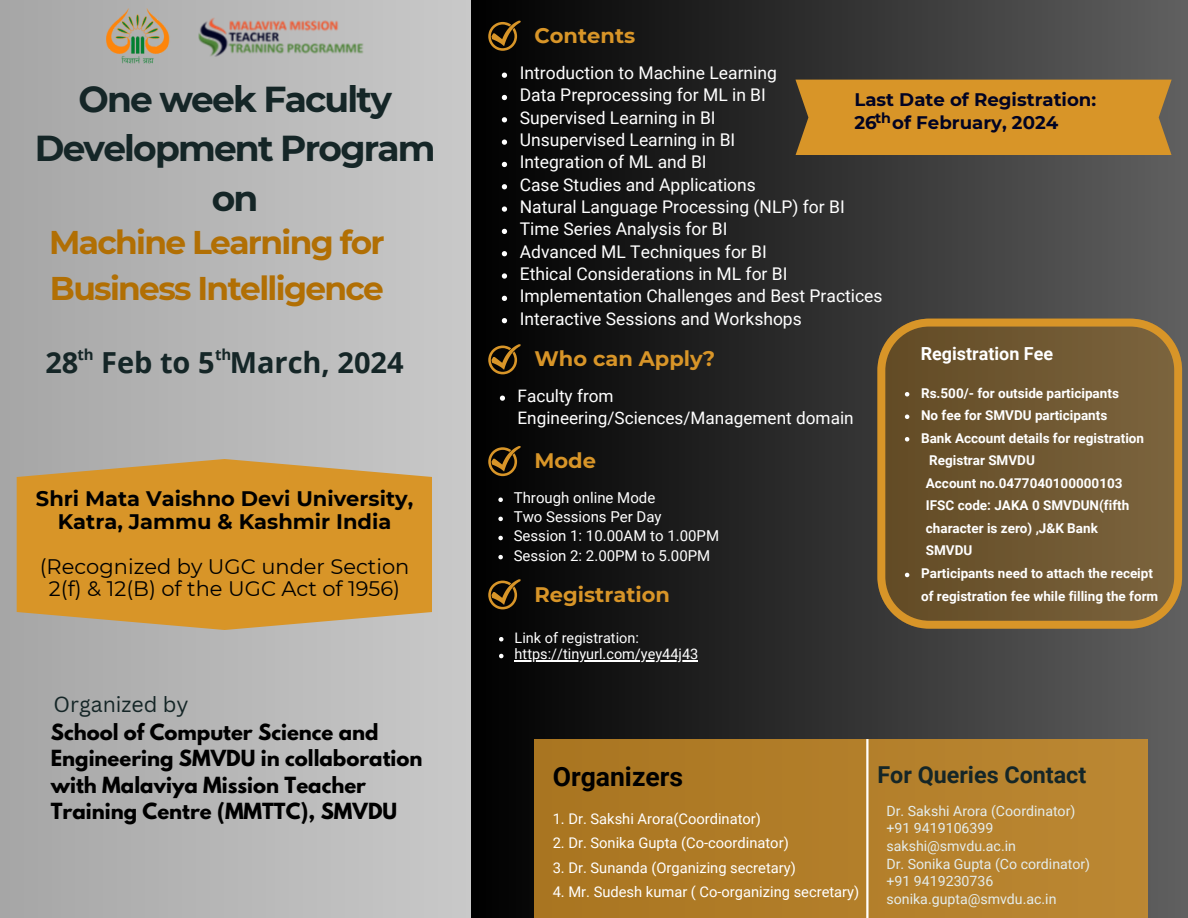
<style>
.page{position:relative;width:1188px;height:918px;background:#fff}
.page>*{position:absolute;margin:0;border:0;box-sizing:border-box;transform-origin:0 0}
.t1{font:700 36px/49.5px "Montserrat";letter-spacing:-.05em;color:#152627;text-align:center}
.t2{font:700 32.85px/45.6px "Montserrat";letter-spacing:-.05em;color:#b16f04}
.t3{font:700 28.95px "Open Sans";color:#152627}
.t4{font:700 26.55px "Roboto";color:#000}
.t5{font:700 23.4px "Roboto";color:#152627}
.t6{font:21.3px "Canva Sans";color:#152627}
.t7{font:21px/22.5px "Montserrat";color:#000;text-align:center}
.t8{font:700 21px/22.5px "Montserrat";color:#000;text-align:center}
.t9{font:700 21px "Montserrat";color:#d89528}
.t10{font:700 19.65px/26.4px "League Spartan";color:#000}
.t11{font:700 18.15px "Montserrat";color:#010323}
.t12{font:700 18px "Roboto";color:#fff}
.t13{font:17.55px "Roboto";color:#fff}
.t14{font:17.25px/21.9px "Roboto";color:#fff}
.t15{font:15px "Roboto";color:#fff}
.t16{font:700 15px "Open Sans";color:#152627}
.t17{font:14.7px "Roboto";color:#fff}
.t18{font:14.55px "Roboto";color:#fff}
.t19{font:700 14.25px "Montserrat";color:#010323}
.t20{font:14.1px "Roboto";color:#e4eceb}
.t21{font:700 13.5px/22.5px "Roboto";color:#fff}
</style>
<div class="page">
<svg style="left:0;top:0;width:472px;height:918px;background:#b7b7b7"></svg>
<div style="left:472px;top:0;width:716px;height:918px;background:linear-gradient(to right,#000,#606060)"></div>
<svg style="left:17px;top:459px;width:415px;height:171px;background:#d49837"></svg>
<svg style="left:488px;top:344px;width:33px;height:30px"></svg>
<svg style="left:500px;top:396px;width:5px;height:5px"></svg>
<svg style="left:488px;top:21px;width:33px;height:30px"></svg>
<svg style="left:502px;top:73px;width:5px;height:5px"></svg>
<svg style="left:502px;top:95px;width:5px;height:5px"></svg>
<svg style="left:502px;top:117px;width:5px;height:5px"></svg>
<svg style="left:502px;top:140px;width:5px;height:5px"></svg>
<svg style="left:502px;top:162px;width:5px;height:5px"></svg>
<svg style="left:502px;top:184px;width:5px;height:5px"></svg>
<svg style="left:502px;top:206px;width:5px;height:6px"></svg>
<svg style="left:502px;top:229px;width:5px;height:5px"></svg>
<svg style="left:502px;top:251px;width:5px;height:5px"></svg>
<svg style="left:502px;top:273px;width:5px;height:6px"></svg>
<svg style="left:502px;top:296px;width:5px;height:5px"></svg>
<svg style="left:502px;top:318px;width:5px;height:5px"></svg>
<svg style="left:488px;top:446px;width:33px;height:30px"></svg>
<svg style="left:498px;top:498px;width:5px;height:4px"></svg>
<svg style="left:498px;top:517px;width:5px;height:4px"></svg>
<svg style="left:498px;top:536px;width:5px;height:4px"></svg>
<svg style="left:498px;top:555px;width:5px;height:4px"></svg>
<svg style="left:488px;top:579px;width:33px;height:30px"></svg>
<svg style="left:499px;top:637px;width:5px;height:4px"></svg>
<img style="left:198px;top:18px;width:168px;height:58px">
<img style="left:104px;top:9px;width:69px;height:55px">
<div style="left:535px;top:739px;width:613px;height:179px;background:#b27e2a"></div>
<hr style="left:866px;top:739px;width:3px;height:179px;background:#fff">
<div style="left:795px;top:80px;width:377px;height:75px;background:#d89528"></div>
<svg style="left:877px;top:319px;width:305px;height:310px;background:#775c31"></svg>
<svg style="left:905px;top:392px;width:4px;height:5px"></svg>
<svg style="left:905px;top:415px;width:4px;height:4px"></svg>
<svg style="left:905px;top:437px;width:4px;height:5px"></svg>
<svg style="left:905px;top:573px;width:4px;height:4px"></svg>
<svg style="left:499px;top:654px;width:5px;height:4px"></svg>
<hr style="left:515px;top:661px;width:183px;height:1px;background:#fff">
<p class="t1" style="left:35px;top:74px;width:402px">One week Faculty<br>Development Program on</p>
<p class="t2" style="left:49px;top:219px;width:337px">Machine Learning for<br>Business Intelligence</p>
<p class="t16" style="left:77px;top:344px;width:18px">th</p>
<p class="t16" style="left:215px;top:344px;width:18px">th</p>
<p class="t3" style="left:45px;top:342px;width:360px">28 Feb to 5 March, 2024</p>
<p class="t8" style="left:36px;top:487px;width:379px">Shri Mata Vaishno Devi University,<br>Katra, Jammu &amp; Kashmir India</p>
<p class="t7" style="left:40px;top:555px;width:371px">(Recognized by UGC under Section<br>2(f) &amp; 12(B) of the UGC Act of 1956)</p>
<h3 class="t6" style="left:54px;top:689px;width:136px">Organized by</h3>
<p class="t10" style="left:51px;top:721px;width:373px">School of Computer Science and<br>Engineering SMVDU in collaboration with Malaviya Mission Teacher<br>Training Centre (MMTTC), SMVDU</p>
<p class="t9" style="left:535px;top:23px;width:102px">Contents</p>
<p class="t13" style="left:520px;top:63px;width:259px">Introduction to Machine Learning</p>
<p class="t13" style="left:520px;top:85px;width:248px">Data Preprocessing for ML in BI</p>
<p class="t13" style="left:520px;top:107px;width:197px">Supervised Learning in BI</p>
<p class="t13" style="left:520px;top:130px;width:217px">Unsupervised Learning in BI</p>
<p class="t13" style="left:520px;top:152px;width:188px">Integration of ML and BI</p>
<p class="t13" style="left:520px;top:174px;width:238px">Case Studies and Applications</p>
<p class="t13" style="left:520px;top:197px;width:327px">Natural Language Processing (NLP) for BI</p>
<p class="t13" style="left:520px;top:219px;width:209px">Time Series Analysis for BI</p>
<p class="t13" style="left:520px;top:241px;width:249px">Advanced ML Techniques for BI</p>
<p class="t13" style="left:520px;top:264px;width:269px">Ethical Considerations in ML for BI</p>
<p class="t13" style="left:520px;top:286px;width:364px">Implementation Challenges and Best Practices</p>
<p class="t13" style="left:520px;top:308px;width:284px">Interactive Sessions and Workshops</p>
<p class="t11" style="left:854px;top:88px;width:243px">Last Date of Registration:</p>
<p class="t11" style="left:854px;top:111px;width:205px">26 of February, 2024</p>
<p class="t19" style="left:875px;top:109px;width:17px">th</p>
<p class="t9" style="left:535px;top:346px;width:182px">Who can Apply?</p>
<p class="t14" style="left:518px;top:385px;width:338px">Faculty from<br>Engineering/Sciences/Management domain</p>
<p class="t9" style="left:535px;top:448px;width:63px">Mode</p>
<p class="t15" style="left:514px;top:489px;width:143px">Through online Mode</p>
<p class="t15" style="left:514px;top:508px;width:149px">Two Sessions Per Day</p>
<p class="t15" style="left:514px;top:527px;width:207px">Session 1: 10.00AM to 1.00PM</p>
<p class="t15" style="left:514px;top:547px;width:198px">Session 2: 2.00PM to 5.00PM</p>
<p class="t9" style="left:535px;top:581px;width:137px">Registration</p>
<p class="t18" style="left:515px;top:629px;width:126px">Link of registration:</p>
<h1 class="t18" style="left:515px;top:646px;width:185px">https://tinyurl.com/yey44j43</h1>
<p class="t12" style="left:921px;top:343px;width:134px">Registration Fee</p>
<p class="t21" style="left:921px;top:382px;width:199px">Rs.500/- for outside participants</p>
<p class="t21" style="left:921px;top:404px;width:188px">No fee for SMVDU participants</p>
<p class="t21" style="left:921px;top:427px;width:225px">Bank Account details for registration</p>
<p class="t21" style="left:929px;top:450px;width:107px">Registrar SMVDU</p>
<p class="t21" style="left:926px;top:472px;width:198px">Account no.0477040100000103</p>
<p class="t21" style="left:926px;top:495px;width:205px">IFSC code: JAKA 0 SMVDUN(fifth character is zero) ,J&amp;K Bank<br>SMVDU</p>
<p class="t21" style="left:921px;top:562px;width:239px">Participants need to attach the receipt of registration fee while filling the form</p>
<p class="t4" style="left:553px;top:761px;width:132px">Organizers</p>
<p class="t17" style="left:553px;top:810px;width:210px">1. Dr. Sakshi Arora(Coordinator)</p>
<p class="t17" style="left:553px;top:835px;width:238px">2. Dr. Sonika Gupta (Co-coordinator)</p>
<p class="t17" style="left:553px;top:859px;width:245px">3. Dr. Sunanda (Organizing secretary)</p>
<p class="t17" style="left:553px;top:884px;width:308px">4. Mr. Sudesh kumar ( Co-organizing secretary)</p>
<p class="t5" style="left:877px;top:761px;width:210px">For Queries Contact</p>
<p class="t20" style="left:887px;top:802px;width:190px">Dr. Sakshi Arora (Coordinator)</p>
<p class="t20" style="left:887px;top:820px;width:108px">+91 9419106399</p>
<p class="t20" style="left:887px;top:838px;width:131px">sakshi@smvdu.ac.in</p>
<p class="t20" style="left:887px;top:856px;width:205px">Dr. Sonika Gupta (Co cordinator)</p>
<p class="t20" style="left:887px;top:873px;width:108px">+91 9419230736</p>
<p class="t20" style="left:887px;top:891px;width:171px">sonika.gupta@smvdu.ac.in</p>
</div>
